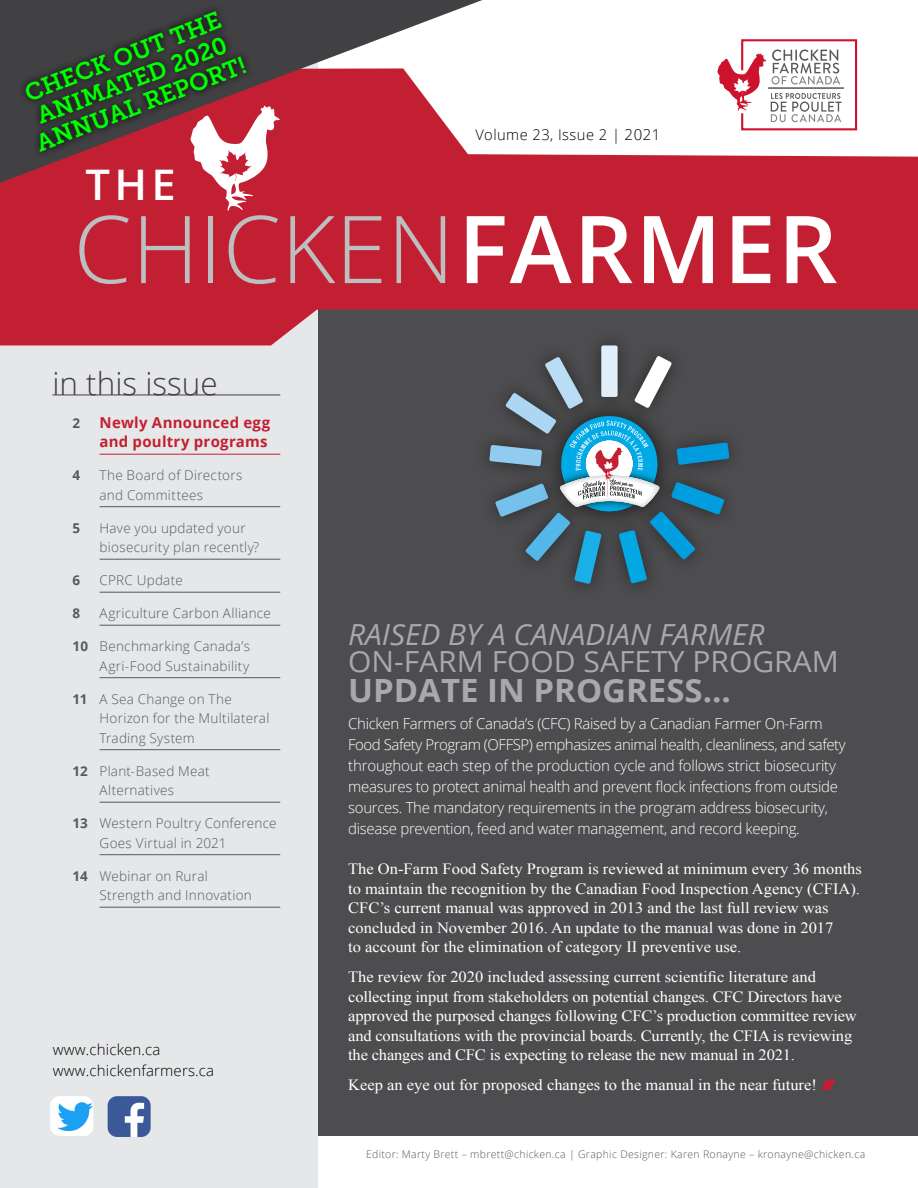
<style>
.page{position:relative;width:918px;height:1188px;background:#fff}
.page>*{position:absolute;margin:0;border:0;box-sizing:border-box;transform-origin:0 0}
.Header_1{font:300 93.75px "Open Sans";color:#bcbec0}
.Header_1-2{font:600 42.15px "Open Sans";color:#fff}
.Header_1-3{font:700 31.95px "Open Sans";color:#a7a9ac}
.TOC_heading{font:300 31.5px "Open Sans";color:#414042}
.Header_1-4{font:29.1px/27px "Open Sans";color:#a7a9ac}
.Title_-_Align_Left{font:24px/25.5px "Museo Slab 700";color:#0f0;text-align:center}
.Body{font:15.6px/19.5px "Times New Roman";color:#fff;scale:1.05 1}
.Intro{font:300 15px/21px "Open Sans";letter-spacing:-.02em;color:#fff}
.Intro-2{font:300 15px "Open Sans";letter-spacing:.01em;color:#000}
.t1{font:700 15px/19.5px "Open Sans";letter-spacing:.02em;color:#c22032}
.t2{font:300 14.7px "Open Sans";letter-spacing:.03em;color:#000}
.t3{font:300 13.5px/19.5px "Open Sans";letter-spacing:.02em;color:#58595b}
.t4{font:700 13.5px "Open Sans";color:#58595b}
.t5{font:300 10.5px "Open Sans";letter-spacing:.03em;color:#58595b}
.s1{font-size:15px}
.s2{font-weight:600;color:#fff}
.s3{font-weight:700}
.s4{font-style:italic}
</style>
<div class="page">
<div style="left:317px;top:309px;width:601px;height:826px;background:#4d4d4f"></div>
<svg style="left:718px;top:39px;width:139px;height:29px"></svg>
<div style="left:0;top:0;width:317px;height:1188px;background:#e6e7e8"></div>
<svg style="left:0;top:68px;width:918px;height:277px;fill:#c22032"></svg>
<img style="left:108px;top:1096px;width:43px;height:41px">
<div style="left:50px;top:1096px;width:43px;height:40px;background:#fff;border-radius:9px"></div>
<img style="left:57px;top:1102px;width:35px;height:29px">
<svg style="left:821px;top:1080px;width:15px;height:10px"></svg>
<hr style="left:52px;top:395px;width:228px;height:1px;background:#414042">
<hr style="left:100px;top:454px;width:180px;height:1px;background:#c22032">
<hr style="left:100px;top:506px;width:180px;height:1px;background:#58595b">
<hr style="left:100px;top:559px;width:180px;height:1px;background:#58595b">
<hr style="left:100px;top:592px;width:180px;height:1px;background:#58595b">
<hr style="left:100px;top:625px;width:180px;height:1px;background:#58595b">
<hr style="left:100px;top:677px;width:180px;height:1px;background:#58595b">
<hr style="left:100px;top:749px;width:180px;height:1px;background:#58595b">
<hr style="left:100px;top:802px;width:180px;height:1px;background:#58595b">
<hr style="left:100px;top:854px;width:180px;height:1px;background:#58595b">
<hr style="left:100px;top:907px;width:180px;height:1px;background:#58595b">
<div style="left:473px;top:329px;width:273px;height:271px;background:#4d4d4f"></div>
<div style="left:601px;top:345px;width:17px;height:52px;background:#e1effa;border-radius:2px"></div>
<svg style="left:489px;top:356px;width:240px;height:228px"></svg>
<svg style="left:0;top:0;width:482px;height:183px"></svg>
<svg style="left:18px;top:4px;width:236px;height:155px;background:#443236"></svg>
<svg style="left:190px;top:106px;width:90px;height:105px;background:#d8737e"></svg>
<p class="Title_-_Align_Left" style="left:15px;top:85px;width:224px;rotate:-21deg">CHECK OUT THE<br>ANIMATED 2020<br>ANNUAL REPORT!</p>
<p class="Header_1-2" style="left:85px;top:156px;width:92px">THE</p>
<p class="t2" style="left:475px;top:125px;width:186px">Volume 23, Issue 2 | <span class="s1">2021</span></p>
<p class="Header_1" style="left:74px;top:185px;width:766px">CHICKEN<span class="s2">FARMER</span></p>
<p class="TOC_heading" style="left:52px;top:362px;width:167px">in this issue</p>
<p class="t4" style="left:73px;top:413px;width:9px">2</p>
<p class="t1" style="left:100px;top:412px;width:172px">Newly Announced egg and poultry programs</p>
<p class="t4" style="left:73px;top:466px;width:9px">4</p>
<p class="t3" style="left:100px;top:465px;width:144px">The Board of Directors and Committees</p>
<p class="t4" style="left:73px;top:518px;width:9px">5</p>
<p class="t3" style="left:100px;top:518px;width:161px">Have you updated your biosecurity plan recently?</p>
<p class="t4" style="left:73px;top:571px;width:9px">6</p>
<p class="t3" style="left:100px;top:570px;width:85px">CPRC Update</p>
<p class="t4" style="left:73px;top:604px;width:9px">8</p>
<p class="t3" style="left:100px;top:603px;width:173px">Agriculture Carbon Alliance</p>
<p class="t3" style="left:73px;top:636px;width:179px;text-align:right"><span class="s3">10</span> Benchmarking Canada’s<br>Agri-Food Sustainability</p>
<p class="t3" style="left:100px;top:689px;width:171px;text-indent:-27px"><span class="s3">11</span> A Sea Change on The<br>Horizon for the Multilateral<br>Trading System</p>
<p class="t3" style="left:100px;top:761px;width:112px;text-indent:-27px"><span class="s3">12</span> Plant-Based Meat<br>Alternatives</p>
<p class="t3" style="left:100px;top:813px;width:179px;text-indent:-27px"><span class="s3">13</span> Western Poultry Conference<br>Goes Virtual in 2021</p>
<p class="t3" style="left:100px;top:866px;width:154px;text-indent:-27px"><span class="s3">14</span> Webinar on Rural<br>Strength and Innovation</p>
<p class="Intro-2" style="left:53px;top:1040px;width:109px">www.chicken.ca</p>
<p class="Intro-2" style="left:53px;top:1061px;width:163px">www.chickenfarmers.ca</p>
<p class="Header_1-4" style="left:348px;top:620px;width:492px"><span class="s4">RAISED BY A CANADIAN FARMER<br></span>ON-FARM FOOD SAFETY PROGRAM</p>
<p class="Header_1-3" style="left:348px;top:667px;width:384px">UPDATE IN PROGRESS...</p>
<p class="Intro" style="left:348px;top:713px;width:499px">Chicken Farmers of Canada’s (CFC) Raised by a Canadian Farmer On-Farm Food Safety Program (OFFSP) emphasizes animal health, cleanliness, and safety throughout each step of the production cycle and follows strict biosecurity measures to protect animal health and prevent flock infections from outside sources. The mandatory requirements in the program address biosecurity, disease prevention, feed and water management, and record keeping.</p>
<p class="Body" style="left:348px;top:859px;width:491px">The On-Farm Food Safety Program is reviewed at minimum every 36 months to maintain the recognition by the Canadian Food Inspection Agency (CFIA).<br>CFC’s current manual was approved in 2013 and the last full review was concluded in November 2016. An update to the manual was done in 2017<br>to account for the elimination of category II preventive use.</p>
<p class="Body" style="left:348px;top:967px;width:486px">The review for 2020 included assessing current scientific literature and collecting input from stakeholders on potential changes. CFC Directors have approved the purposed changes following CFC’s production committee review and consultations with the provincial boards. Currently, the CFIA is reviewing the changes and CFC is expecting to release the new manual in 2021.</p>
<p class="Body" style="left:348px;top:1075px;width:448px">Keep an eye out for proposed changes to the manual in the near future!</p>
<p class="t5" style="left:366px;top:1147px;width:501px">Editor: Marty Brett – mbrett@chicken.ca | Graphic Designer: Karen Ronayne – kronayne@chicken.ca</p>
</div>
